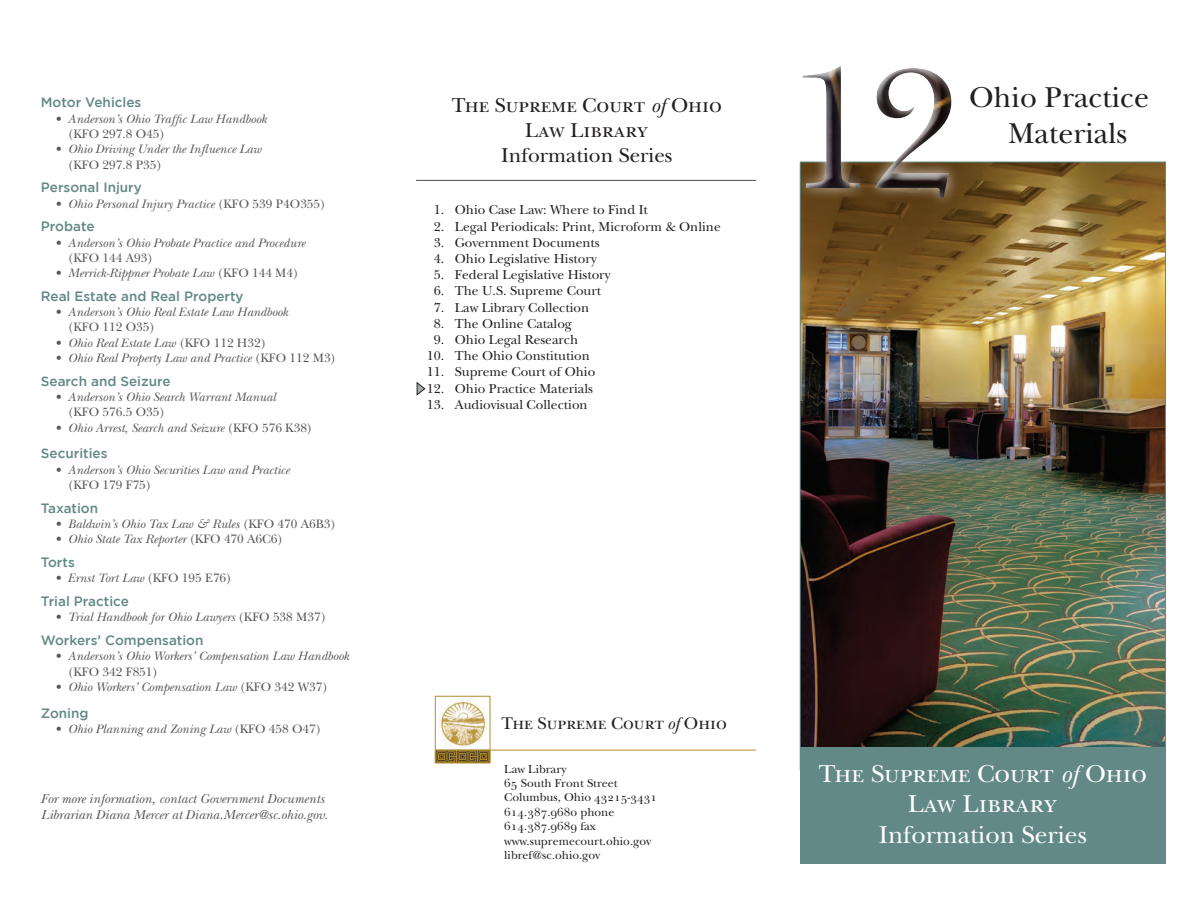
<style>
.page{position:relative;width:1188px;height:918px;background:#fff}
.page>*{position:absolute;margin:0;border:0;box-sizing:border-box;transform-origin:0 0}
.t1{font:30px "New Baskerville Std";color:#231f20}
.t2{font:25.5px "New Baskerville Std";color:#fff}
.t3{font:21px "New Baskerville Std";color:#231f20}
.t4{font:17.7px "New Baskerville Std";color:#231f20}
.Body_Text{font:13.5px "New Baskerville Std";color:#231f20}
.Sub-subhead{font:500 13.5px "Gotham";color:#628986}
.Body_Text-2{font:italic 13.5px/16.2px "New Baskerville Std";color:#57585a}
.New_bullet{font:italic 12.75px/15.3px "New Baskerville Std";color:#57585a}
.t5{font:12px "New Baskerville Std";color:#231f20}
.s1{font-style:normal}
.s2{font-style:italic}
</style>
<div class="page">
<hr style="left:416px;top:180px;width:340px;height:1px;background:#4b4c4d">
<svg style="left:416px;top:382px;width:10px;height:14px"></svg>
<img style="left:802px;top:164px;width:362px;height:584px">
<div style="left:791px;top:55px;width:173px;height:155px;background:#fff;opacity:.75"></div>
<div style="left:801px;top:64px;width:168px;height:136px;background:#fff;opacity:.75"></div>
<div style="left:801px;top:64px;width:161px;height:136px;background:#231f20;opacity:.75"></div>
<div style="left:800px;top:748px;width:366px;height:116px;background:#628986"></div>
<div style="left:479px;top:751px;width:10px;height:11px;border:1px solid #b28d2f"></div>
<div style="left:480px;top:753px;width:7px;height:7px;border:1px solid #b28d2f"></div>
<div style="left:437px;top:751px;width:10px;height:11px;border:1px solid #b28d2f"></div>
<div style="left:438px;top:753px;width:7px;height:7px;border:1px solid #b28d2f"></div>
<svg style="left:440px;top:751px;width:46px;height:10px"></svg>
<div style="left:435px;top:696px;width:55px;height:67px;border:1px solid #b28d2f"></div>
<hr style="left:436px;top:750px;width:320px;height:1px;background:#b28d2f">
<img style="left:440px;top:700px;width:46px;height:48px">
<p class="Sub-subhead" style="left:41px;top:95px;width:102px">Motor Vehicles</p>
<p class="New_bullet" style="left:68px;top:111px;width:200px;text-indent:-13px">• Anderson’s Ohio Traffic Law Handbook <span class="s1">(KFO 297.8 O45)</span></p>
<p class="New_bullet" style="left:68px;top:142px;width:195px;text-indent:-14px">• Ohio Driving Under the Influence Law <span class="s1">(KFO 297.8 P35)</span></p>
<p class="Sub-subhead" style="left:41px;top:180px;width:103px">Personal Injury</p>
<p class="New_bullet" style="left:54px;top:196px;width:273px">• Ohio Personal Injury Practice <span class="s1">(KFO 539 P4O355)</span></p>
<p class="Sub-subhead" style="left:41px;top:219px;width:55px">Probate</p>
<p class="New_bullet" style="left:68px;top:235px;width:239px;text-indent:-13px">• Anderson’s Ohio Probate Practice and Procedure <span class="s1">(KFO 144 A93)</span></p>
<p class="New_bullet" style="left:54px;top:265px;width:246px">• Merrick-Rippner Probate Law <span class="s1">(KFO 144 M4)</span></p>
<p class="Sub-subhead" style="left:41px;top:288px;width:204px">Real Estate and Real Property</p>
<p class="New_bullet" style="left:68px;top:304px;width:222px;text-indent:-13px">• Anderson’s Ohio Real Estate Law Handbook <span class="s1">(KFO 112 O35)</span></p>
<p class="New_bullet" style="left:54px;top:335px;width:213px">• Ohio Real Estate Law <span class="s1">(KFO 112 H32)</span></p>
<p class="New_bullet" style="left:54px;top:350px;width:283px">• Ohio Real Property Law and Practice <span class="s1">(KFO 112 M3)</span></p>
<p class="Sub-subhead" style="left:41px;top:373px;width:131px">Search and Seizure</p>
<p class="New_bullet" style="left:68px;top:389px;width:210px;text-indent:-13px">• Anderson’s Ohio Search Warrant Manual <span class="s1">(KFO 576.5 O35)</span></p>
<p class="New_bullet" style="left:54px;top:420px;width:260px">• Ohio Arrest, Search and Seizure <span class="s1">(KFO 576 K38)</span></p>
<p class="Sub-subhead" style="left:41px;top:446px;width:68px">Securities</p>
<p class="New_bullet" style="left:68px;top:462px;width:223px;text-indent:-13px">• Anderson’s Ohio Securities Law and Practice <span class="s1">(KFO 179 F75)</span></p>
<p class="Sub-subhead" style="left:41px;top:500px;width:59px">Taxation</p>
<p class="New_bullet" style="left:54px;top:516px;width:283px">• Baldwin’s Ohio Tax Law &amp; Rules <span class="s1">(KFO 470 A6B3)</span></p>
<p class="New_bullet" style="left:54px;top:532px;width:230px">• Ohio State Tax Reporter <span class="s1">(KFO 470 A6C6)</span></p>
<p class="Sub-subhead" style="left:41px;top:555px;width:35px">Torts</p>
<p class="New_bullet" style="left:54px;top:571px;width:179px">• Ernst Tort Law <span class="s1">(KFO 195 E76)</span></p>
<p class="Sub-subhead" style="left:41px;top:594px;width:89px">Trial Practice</p>
<p class="New_bullet" style="left:54px;top:610px;width:273px">• Trial Handbook for Ohio Lawyers <span class="s1">(KFO 538 M37)</span></p>
<p class="Sub-subhead" style="left:41px;top:633px;width:164px">Workers’ Compensation</p>
<p class="New_bullet" style="left:68px;top:649px;width:283px;text-indent:-14px">• Anderson’s Ohio Workers’ Compensation Law Handbook <span class="s1">(KFO 342 F851)</span></p>
<p class="New_bullet" style="left:54px;top:679px;width:275px">• Ohio Workers’ Compensation Law <span class="s1">(KFO 342 W37)</span></p>
<p class="Sub-subhead" style="left:41px;top:705px;width:49px">Zoning</p>
<p class="New_bullet" style="left:54px;top:721px;width:268px">• Ohio Planning and Zoning Law <span class="s1">(KFO 458 O47)</span></p>
<p class="Body_Text-2" style="left:41px;top:791px;width:289px">For more information, contact Government Documents<br>Librarian Diana Mercer at Diana.Mercer@sc.ohio.gov.</p>
<p class="t3" style="left:452px;top:93px;width:272px">The Supreme Court <span class="s2">of</span> Ohio</p>
<p class="t3" style="left:525px;top:118px;width:125px">Law Library</p>
<p class="t3" style="left:501px;top:143px;width:173px">Information Series</p>
<p class="Body_Text" style="left:434px;top:202px;width:216px">1. Ohio Case Law: Where to Find It</p>
<p class="Body_Text" style="left:434px;top:218px;width:289px">2. Legal Periodicals: Print, Microform &amp; Online</p>
<p class="Body_Text" style="left:434px;top:235px;width:168px">3. Government Documents</p>
<p class="Body_Text" style="left:434px;top:251px;width:165px">4. Ohio Legislative History</p>
<p class="Body_Text" style="left:434px;top:267px;width:179px">5. Federal Legislative History</p>
<p class="Body_Text" style="left:434px;top:283px;width:169px">6. The U.S. Supreme Court</p>
<p class="Body_Text" style="left:434px;top:299px;width:157px">7. Law Library Collection</p>
<p class="Body_Text" style="left:434px;top:316px;width:140px">8. The Online Catalog</p>
<p class="Body_Text" style="left:434px;top:332px;width:146px">9. Ohio Legal Research</p>
<p class="Body_Text" style="left:427px;top:348px;width:165px">10. The Ohio Constitution</p>
<p class="Body_Text" style="left:427px;top:364px;width:170px">11. Supreme Court of Ohio</p>
<p class="Body_Text" style="left:427px;top:380px;width:168px">12. Ohio Practice Materials</p>
<p class="Body_Text" style="left:427px;top:397px;width:162px">13. Audiovisual Collection</p>
<p class="t4" style="left:501px;top:713px;width:227px">The Supreme Court <span class="s2">of</span> Ohio</p>
<p class="t5" style="left:504px;top:762px;width:64px">Law Library</p>
<p class="t5" style="left:504px;top:776px;width:115px">65 South Front Street</p>
<p class="t5" style="left:504px;top:790px;width:154px">Columbus, Ohio 43215-3431</p>
<p class="t5" style="left:504px;top:805px;width:112px">614.387.9680 phone</p>
<p class="t5" style="left:504px;top:819px;width:93px">614.387.9689 fax</p>
<p class="t5" style="left:504px;top:834px;width:148px">www.supremecourt.ohio.gov</p>
<p class="t5" style="left:504px;top:848px;width:98px">libref@sc.ohio.gov</p>
<p class="t1" style="left:969px;top:80px;width:181px">Ohio Practice</p>
<p class="t1" style="left:1008px;top:116px;width:121px">Materials</p>
<p class="t2" style="left:819px;top:759px;width:330px">The Supreme Court <span class="s2">of</span> Ohio</p>
<p class="t2" style="left:908px;top:789px;width:151px">Law Library</p>
<p class="t2" style="left:879px;top:820px;width:210px">Information Series</p>
</div>
